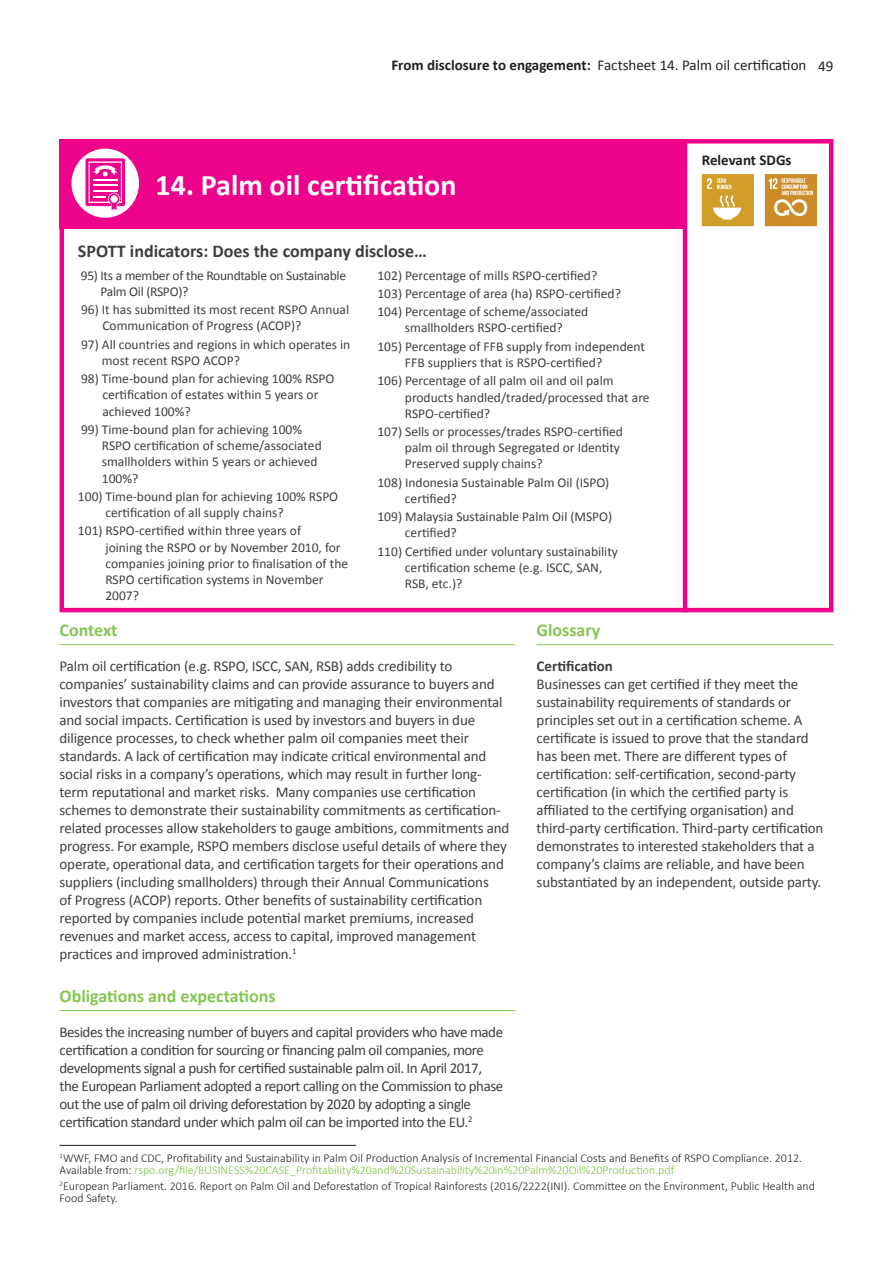
<style>
.page{position:relative;width:893px;height:1263px;background:#fff}
.page>*{position:absolute;margin:0;border:0;box-sizing:border-box;transform-origin:0 0}
.t1{font:700 30px "Calibri";color:#fff}
.t2{font:700 18px "Calibri";color:#86c551}
.t3{font:700 18px "Calibri";color:#3e3e3f}
.t4{font:15px/18px "Calibri";letter-spacing:-.01em;color:#3e3e3f}
.t5{font:15px/18px "Calibri";letter-spacing:-.03em;color:#3e3e3f}
.t6{font:15px "Calibri";color:#231f20}
.t7{font:700 15px "Calibri";color:#3e3e3f}
.t8{font:700 15px "Calibri";color:#231f20}
.t9{font:13.5px/16.2px "Calibri";color:#3e3e3f}
.t10{font:13.5px/16.2px "Calibri";letter-spacing:-.02em;color:#3e3e3f}
.t11{font:300 12px/12px "Calibri";color:#231f20}
.s1{font-weight:700}
.s2{color:#79c142}
</style>
<div class="page">
<div style="left:60px;top:139px;width:773px;height:473px;border:4px solid #ed028c"></div>
<div style="left:60px;top:139px;width:625px;height:90px;background:#ed028c"></div>
<hr style="left:60px;top:644px;width:455px;height:1px;background:#86c551">
<hr style="left:60px;top:1010px;width:455px;height:1px;background:#86c551">
<hr style="left:537px;top:644px;width:296px;height:1px;background:#86c551">
<hr style="left:60px;top:1145px;width:296px;height:1px;background:#231f20">
<hr style="left:683px;top:139px;width:4px;height:473px;background:#ed028c">
<svg style="left:71px;top:149px;width:68px;height:69px"></svg>
<svg style="left:702px;top:174px;width:52px;height:52px;background:#d7ac49"></svg>
<svg style="left:765px;top:174px;width:52px;height:52px;background:#d5a151"></svg>
<p class="t6" style="left:391px;top:56px;width:417px"><span class="s1">From disclosure to engagement:</span> Factsheet 14. Palm oil certification</p>
<p class="t6" style="left:818px;top:56px;width:17px">49</p>
<h1 class="t1" style="left:156px;top:166px;width:302px">14. Palm oil certification</h1>
<p class="t3" style="left:78px;top:239px;width:350px">SPOTT indicators: Does the company disclose…</p>
<p class="t10" style="left:101px;top:267px;width:247px;text-indent:-20px">95) Its a member of the Roundtable on Sustainable<br>Palm Oil (RSPO)?</p>
<p class="t9" style="left:102px;top:302px;width:248px;text-indent:-21px">96) It has submitted its most recent RSPO Annual<br>Communication of Progress (ACOP)?</p>
<p class="t9" style="left:102px;top:336px;width:250px;text-indent:-21px">97) All countries and regions in which operates in most recent RSPO ACOP?</p>
<p class="t9" style="left:102px;top:371px;width:234px;text-indent:-21px">98) Time-bound plan for achieving 100% RSPO certification of estates within 5 years or achieved 100%?</p>
<p class="t9" style="left:102px;top:421px;width:221px;text-indent:-21px">99) Time-bound plan for achieving 100%<br>RSPO certification of scheme/associated smallholders within 5 years or achieved<br>100%?</p>
<p class="t9" style="left:105px;top:488px;width:234px;text-indent:-27px">100) Time-bound plan for achieving 100% RSPO certification of all supply chains?</p>
<p class="t9" style="left:105px;top:523px;width:244px;text-indent:-27px">101) RSPO-certified within three years of<br>joining the RSPO or by November 2010, for companies joining prior to finalisation of the RSPO certification systems in November 2007?</p>
<p class="t9" style="left:377px;top:266px;width:245px;line-height:18.3px">102) Percentage of mills RSPO-certified?<br>103) Percentage of area (ha) RSPO-certified?<br>104) Percentage of scheme/associated</p>
<p class="t9" style="left:377px;top:319px;width:269px;line-height:18.3px;text-indent:27px">smallholders RSPO-certified?<br>105) Percentage of FFB supply from independent</p>
<p class="t9" style="left:377px;top:353px;width:238px;line-height:18.3px;text-indent:27px">FFB suppliers that is RSPO-certified?<br>106) Percentage of all palm oil and oil palm</p>
<p class="t9" style="left:405px;top:389px;width:246px">products handled/traded/processed that are<br>RSPO-certified?</p>
<p class="t9" style="left:405px;top:423px;width:220px;text-indent:-27px">107) Sells or processes/trades RSPO-certified palm oil through Segregated or Identity<br>Preserved supply chains?</p>
<p class="t9" style="left:405px;top:474px;width:206px;text-indent:-27px">108) Indonesia Sustainable Palm Oil (ISPO) certified?</p>
<p class="t9" style="left:405px;top:509px;width:209px;text-indent:-27px">109) Malaysia Sustainable Palm Oil (MSPO) certified?</p>
<p class="t9" style="left:405px;top:543px;width:215px;text-indent:-27px">110) Certified under voluntary sustainability certification scheme (e.g. ISCC, SAN,<br>RSB, etc.)?</p>
<p class="t8" style="left:702px;top:150px;width:91px">Relevant SDGs</p>
<p class="t2" style="left:60px;top:618px;width:60px">Context</p>
<p class="t4" style="left:60px;top:657px;width:451px">Palm oil certification (e.g. RSPO, ISCC, SAN, RSB) adds credibility to companies’ sustainability claims and can provide assurance to buyers and investors that companies are mitigating and managing their environmental and social impacts. Certification is used by investors and buyers in due diligence processes, to check whether palm oil companies meet their standards. A lack of certification may indicate critical environmental and social risks in a company’s operations, which may result in further long&shy;term reputational and market risks. Many companies use certification schemes to demonstrate their sustainability commitments as certification&shy;related processes allow stakeholders to gauge ambitions, commitments and progress. For example, RSPO members disclose useful details of where they operate, operational data, and certification targets for their operations and suppliers (including smallholders) through their Annual Communications<br>of Progress (ACOP) reports. Other benefits of sustainability certification reported by companies include potential market premiums, increased revenues and market access, access to capital, improved management practices and improved administration.<sup>1</sup></p>
<p class="t2" style="left:60px;top:984px;width:218px">Obligations and expectations</p>
<p class="t5" style="left:60px;top:1023px;width:445px">Besides the increasing number of buyers and capital providers who have made certification a condition for sourcing or financing palm oil companies, more developments signal a push for certified sustainable palm oil. In April 2017, the European Parliament adopted a report calling on the Commission to phase out the use of palm oil driving deforestation by 2020 by adopting a single certification standard under which palm oil can be imported into the EU.<sup>2</sup></p>
<p class="t2" style="left:537px;top:618px;width:65px">Glossary</p>
<p class="t7" style="left:537px;top:656px;width:78px">Certification</p>
<p class="t4" style="left:537px;top:675px;width:288px">Businesses can get certified if they meet the sustainability requirements of standards or principles set out in a certification scheme. A certificate is issued to prove that the standard has been met. There are different types of certification: self-certification, second-party certification (in which the certified party is affiliated to the certifying organisation) and third-party certification. Third-party certification demonstrates to interested stakeholders that a company’s claims are reliable, and have been substantiated by an independent, outside party.</p>
<p class="t11" style="left:60px;top:1151px;width:744px"><sup>1</sup>WWF, FMO and CDC, Profitability and Sustainability in Palm Oil Production Analysis of Incremental Financial Costs and Benefits of RSPO Compliance. 2012.<br>Available from: <span class="s2">rspo.org/file/BUSINESS%20CASE_Profitability%20and%20Sustainability%20in%20Palm%20Oil%20Production.pdf</span></p>
<p class="t11" style="left:60px;top:1179px;width:757px"><sup>2</sup>European Parliament. 2016. Report on Palm Oil and Deforestation of Tropical Rainforests (2016/2222(INI). Committee on the Environment, Public Health and<br>Food Safety.</p>
</div>
